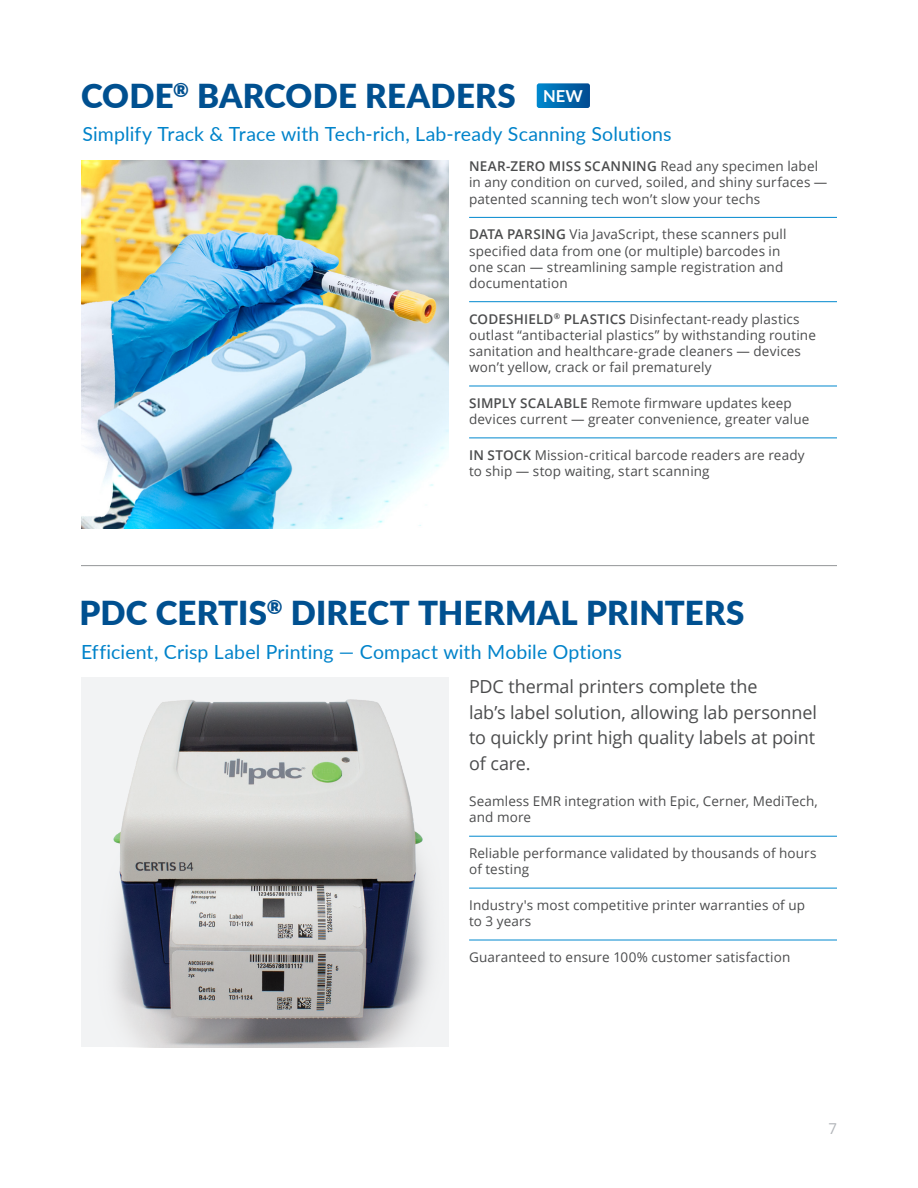
<style>
.page{position:relative;width:918px;height:1188px;background:#fff}
.page>*{position:absolute;margin:0;border:0;box-sizing:border-box;transform-origin:0 0}
.t1{font:900 33px "Lato";letter-spacing:.005em;color:#005090}
.PDC_Subhead{font:19.5px "Lato";letter-spacing:.005em;color:#0083ca}
.PDC_Subhead-2{font:18px/25.5px "Open Sans";letter-spacing:-.01em;color:#4b4c4d}
.Lato_all_caps{font:700 16.5px "Lato";color:#fff}
.Intro_Copy{font:15px "Open Sans";color:#b2b5b9}
.Product_Marketing_Points_blue_line{font:13.5px/16.2px "Open Sans";letter-spacing:.01em;color:#4b4c4d}
.Product_Marketing_Points_no_line{font:13.5px/16.2px "Open Sans";letter-spacing:.01em;color:#4b4c4d}
.s1{font-weight:600}
</style>
<div class="page">
<hr style="left:469px;top:217px;width:368px;height:1px;background:#0088ce">
<hr style="left:469px;top:301px;width:368px;height:1px;background:#0088ce">
<hr style="left:469px;top:386px;width:368px;height:1px;background:#0088ce">
<hr style="left:469px;top:438px;width:368px;height:1px;background:#0088ce">
<hr style="left:81px;top:565px;width:756px;height:1px;background:#939598">
<img style="left:81px;top:678px;width:368px;height:369px">
<hr style="left:469px;top:836px;width:368px;height:1px;background:#0088ce">
<hr style="left:469px;top:888px;width:368px;height:1px;background:#0088ce">
<hr style="left:469px;top:940px;width:368px;height:1px;background:#0088ce">
<img style="left:81px;top:161px;width:368px;height:367px">
<svg style="left:537px;top:83px;width:53px;height:25px"></svg>
<p class="t1" style="left:81px;top:71px;width:436px">CODE<sup>®</sup> BARCODE READERS</p>
<p class="Lato_all_caps" style="left:543px;top:84px;width:41px">NEW</p>
<p class="PDC_Subhead" style="left:82px;top:120px;width:591px">Simplify Track &amp; Trace with Tech-rich, Lab-ready Scanning Solutions</p>
<p class="Product_Marketing_Points_blue_line" style="left:469px;top:158px;width:360px"><span class="s1">NEAR-ZERO MISS SCANNING</span> Read any specimen label in any condition on curved, soiled, and shiny surfaces — patented scanning tech won’t slow your techs</p>
<p class="Product_Marketing_Points_blue_line" style="left:469px;top:226px;width:319px"><span class="s1">DATA PARSING</span> Via JavaScript, these scanners pull specified data from one (or multiple) barcodes in one scan — streamlining sample registration and documentation</p>
<p class="Product_Marketing_Points_blue_line" style="left:469px;top:310px;width:348px"><span class="s1">CODESHIELD</span><sup>®</sup> <span class="s1">PLASTICS</span> Disinfectant-ready plastics outlast “antibacterial plastics” by withstanding routine sanitation and healthcare-grade cleaners — devices won’t yellow, crack or fail prematurely</p>
<p class="Product_Marketing_Points_blue_line" style="left:469px;top:395px;width:342px"><span class="s1">SIMPLY SCALABLE</span> Remote firmware updates keep devices current — greater convenience, greater value</p>
<p class="Product_Marketing_Points_no_line" style="left:469px;top:446px;width:337px"><span class="s1">IN STOCK</span> Mission-critical barcode readers are ready to ship — stop waiting, start scanning</p>
<p class="t1" style="left:80px;top:588px;width:667px">PDC CERTIS<sup>®</sup> DIRECT THERMAL PRINTERS</p>
<p class="PDC_Subhead" style="left:81px;top:638px;width:542px">Efficient, Crisp Label Printing — Compact with Mobile Options</p>
<p class="PDC_Subhead-2" style="left:469px;top:674px;width:349px">PDC thermal printers complete the<br>lab’s label solution, allowing lab personnel to quickly print high quality labels at point of care.</p>
<p class="Product_Marketing_Points_blue_line" style="left:469px;top:793px;width:350px">Seamless EMR integration with Epic, Cerner, MediTech, and more</p>
<p class="Product_Marketing_Points_blue_line" style="left:469px;top:845px;width:349px">Reliable performance validated by thousands of hours of testing</p>
<p class="Product_Marketing_Points_blue_line" style="left:469px;top:897px;width:337px">Industry's most competitive printer warranties of up to 3 years</p>
<p class="Product_Marketing_Points_no_line" style="left:469px;top:949px;width:323px">Guaranteed to ensure 100% customer satisfaction</p>
<p class="Intro_Copy" style="left:828px;top:1118px;width:10px">7</p>
</div>
